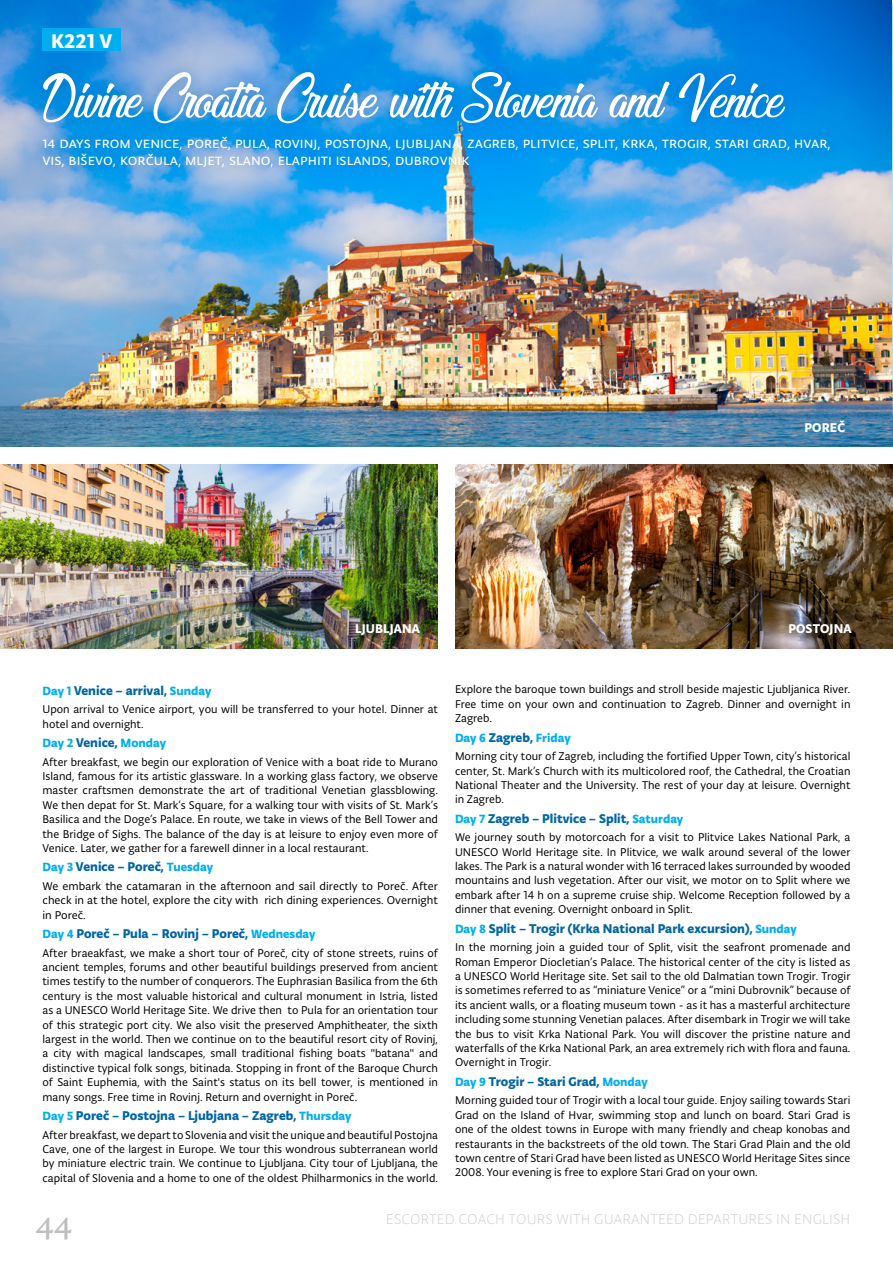
<style>
.page{position:relative;width:893px;height:1263px;background:#fff}
.page>*{position:absolute;margin:0;border:0;box-sizing:border-box;transform-origin:0 0}
.t1{font:97.5px "Sleeping in Castleland";color:#fff}
.t2{font:39px "High Tower Text";color:#bcbec0}
.t3{font:700 21px "Typonine Sans Pro";color:#fff}
.t4{font:16.5px/16.5px "Typonine Sans Pro Normal";color:#fff}
.t5{font:300 15px "Typonine Sans Pro";letter-spacing:.01em;color:#cfd1d2}
.t6{font:700 13.5px "Typonine Sans Pro";color:#0065a4}
.t7{font:700 13.5px "Typonine Sans Pro";letter-spacing:.01em;color:#fff}
.t8{font:700 12.75px "Typonine Sans Pro";color:#00aeef}
.t9{font:12px/14.4px "Typonine Sans Pro Normal";color:#000;text-align:justify}
.s1{font-size:12.75px;color:#00aeef}
.s2{font-size:13.5px;color:#0065a4}
</style>
<div class="page">
<img style="left:0;top:0;width:892px;height:447px">
<div style="left:43px;top:29px;width:78px;height:22px;background:#00aeef"></div>
<img style="left:0;top:465px;width:438px;height:183px">
<img style="left:455px;top:465px;width:438px;height:183px">
<svg style="left:892px;top:2px;width:1px;height:445px"></svg>
<div style="left:30px;top:124px;width:812px;height:55px;background:#0065a4;opacity:.5"></div>
<div style="left:30px;top:59px;width:768px;height:78px;background:#0065a4;opacity:.5"></div>
<h3 class="t3" style="left:51px;top:29px;width:62px">K221 V</h3>
<h1 class="t1" style="left:43px;top:45px;width:743px">Divine Croatia Cruise with Slovenia and Venice</h1>
<h3 class="t4" style="left:43px;top:135px;width:790px">14 days from Venice, Poreč, Pula, Rovinj, Postojna, Ljubljana, Zagreb, Plitvice, Split, Krka, Trogir, Stari Grad, Hvar,<br>Vis, Biševo, Korčula, Mljet, Slano, Elaphiti Islands, Dubrovnik</h3>
<p class="t7" style="left:804px;top:419px;width:42px">POREČ</p>
<p class="t7" style="left:355px;top:620px;width:66px">LJUBLJANA</p>
<p class="t7" style="left:788px;top:620px;width:65px">POSTOJNA</p>
<p class="t6" style="left:43px;top:682px;width:170px"><span class="s1">Day 1</span> Venice – arrival, <span class="s1">Sunday</span></p>
<p class="t9" style="left:43px;top:702px;width:397px">Upon arrival to Venice airport, you will be transferred to your hotel. Dinner at hotel and overnight.</p>
<p class="t8" style="left:43px;top:735px;width:125px">Day 2 <span class="s2">Venice,</span> Monday</p>
<p class="t9" style="left:43px;top:754px;width:397px">After breakfast, we begin our exploration of Venice with a boat ride to Murano Island, famous for its artistic glassware. In a working glass factory, we observe master craftsmen demonstrate the art of traditional Venetian glassblowing.<br>We then depat for St. Mark’s Square, for a walking tour with visits of St. Mark’s Basilica and the Doge’s Palace. En route, we take in views of the Bell Tower and the Bridge of Sighs. The balance of the day is at leisure to enjoy even more of Venice. Later, we gather for a farewell dinner in a local restaurant.</p>
<p class="t6" style="left:43px;top:859px;width:172px"><span class="s1">Day 3</span> Venice – Poreč, <span class="s1">Tuesday</span></p>
<p class="t9" style="left:43px;top:879px;width:397px">We embark the catamaran in the afternoon and sail directly to Poreč. After check in at the hotel, explore the city with rich dining experiences. Overnight in Poreč.</p>
<p class="t6" style="left:43px;top:925px;width:275px"><span class="s1">Day 4</span> Poreč – Pula – Rovinj – Poreč, <span class="s1">Wednesday</span></p>
<p class="t9" style="left:43px;top:945px;width:397px">After braeakfast, we make a short tour of Poreč, city of stone streets, ruins of ancient temples, forums and other beautiful buildings preserved from ancient times testify to the number of conquerors. The Euphrasian Basilica from the 6th century is the most valuable historical and cultural monument in Istria, listed as a UNESCO World Heritage Site. We drive then to Pula for an orientation tour of this strategic port city. We also visit the preserved Amphitheater, the sixth largest in the world. Then we continue on to the beautiful resort city of Rovinj, a city with magical landscapes, small traditional fishing boats "batana" and distinctive typical folk songs, bitinada. Stopping in front of the Baroque Church of Saint Euphemia, with the Saint's status on its bell tower, is mentioned in many songs. Free time in Rovinj. Return and overnight in Poreč.</p>
<p class="t6" style="left:43px;top:1107px;width:311px"><span class="s1">Day 5</span> Poreč – Postojna – Ljubjana – Zagreb, <span class="s1">Thursday</span></p>
<p class="t9" style="left:43px;top:1127px;width:397px">After breakfast, we depart to Slovenia and visit the unique and beautiful Postojna Cave, one of the largest in Europe. We tour this wondrous subterranean world by miniature electric train. We continue to Ljubljana. City tour of Ljubljana, the capital of Slovenia and a home to one of the oldest Philharmonics in the world.</p>
<p class="t9" style="left:455px;top:682px;width:397px">Explore the baroque town buildings and stroll beside majestic Ljubljanica River.<br>Free time on your own and continuation to Zagreb. Dinner and overnight in Zagreb.</p>
<p class="t8" style="left:455px;top:729px;width:117px">Day 6 <span class="s2">Zagreb,</span> Friday</p>
<p class="t9" style="left:455px;top:749px;width:397px">Morning city tour of Zagreb, including the fortified Upper Town, city’s historical center, St. Mark’s Church with its multicolored roof, the Cathedral, the Croatian National Theater and the University. The rest of your day at leisure. Overnight in Zagreb.</p>
<p class="t6" style="left:455px;top:810px;width:230px"><span class="s1">Day 7</span> Zagreb – Plitvice – Split, <span class="s1">Saturday</span></p>
<p class="t9" style="left:455px;top:830px;width:397px">We journey south by motorcoach for a visit to Plitvice Lakes National Park, a UNESCO World Heritage site. In Plitvice, we walk around several of the lower lakes. The Park is a natural wonder with 16 terraced lakes surrounded by wooded mountains and lush vegetation. After our visit, we motor on to Split where we embark after 14 h on a supreme cruise ship. Welcome Reception followed by a dinner that evening. Overnight onboard in Split.</p>
<p class="t6" style="left:455px;top:920px;width:343px"><span class="s1">Day 8</span> Split – Trogir (Krka National Park excursion), <span class="s1">Sunday</span></p>
<p class="t9" style="left:455px;top:940px;width:397px">In the morning join a guided tour of Split, visit the seafront promenade and Roman Emperor Diocletian’s Palace. The historical center of the city is listed as a UNESCO World Heritage site. Set sail to the old Dalmatian town Trogir. Trogir is sometimes referred to as “miniature Venice” or a “mini Dubrovnik” because of its ancient walls, or a floating museum town - as it has a masterful architecture including some stunning Venetian palaces. After disembark in Trogir we will take the bus to visit Krka National Park. You will discover the pristine nature and waterfalls of the Krka National Park, an area extremely rich with flora and fauna.<br>Overnight in Trogir.</p>
<p class="t6" style="left:455px;top:1073px;width:194px"><span class="s1">Day 9</span> Trogir – Stari Grad, <span class="s1">Monday</span></p>
<p class="t9" style="left:455px;top:1093px;width:397px">Morning guided tour of Trogir with a local tour guide. Enjoy sailing towards Stari Grad on the Island of Hvar, swimming stop and lunch on board. Stari Grad is one of the oldest towns in Europe with many friendly and cheap konobas and restaurants in the backstreets of the old town. The Stari Grad Plain and the old town centre of Stari Grad have been listed as UNESCO World Heritage Sites since 2008. Your evening is free to explore Stari Grad on your own.</p>
<h2 class="t2" style="left:35px;top:1204px;width:39px">44</h2>
<p class="t5" style="left:386px;top:1210px;width:466px">ESCORTED COACH TOURS WITH GUARANTEED DEPARTURES IN ENGLISH</p>
</div>
